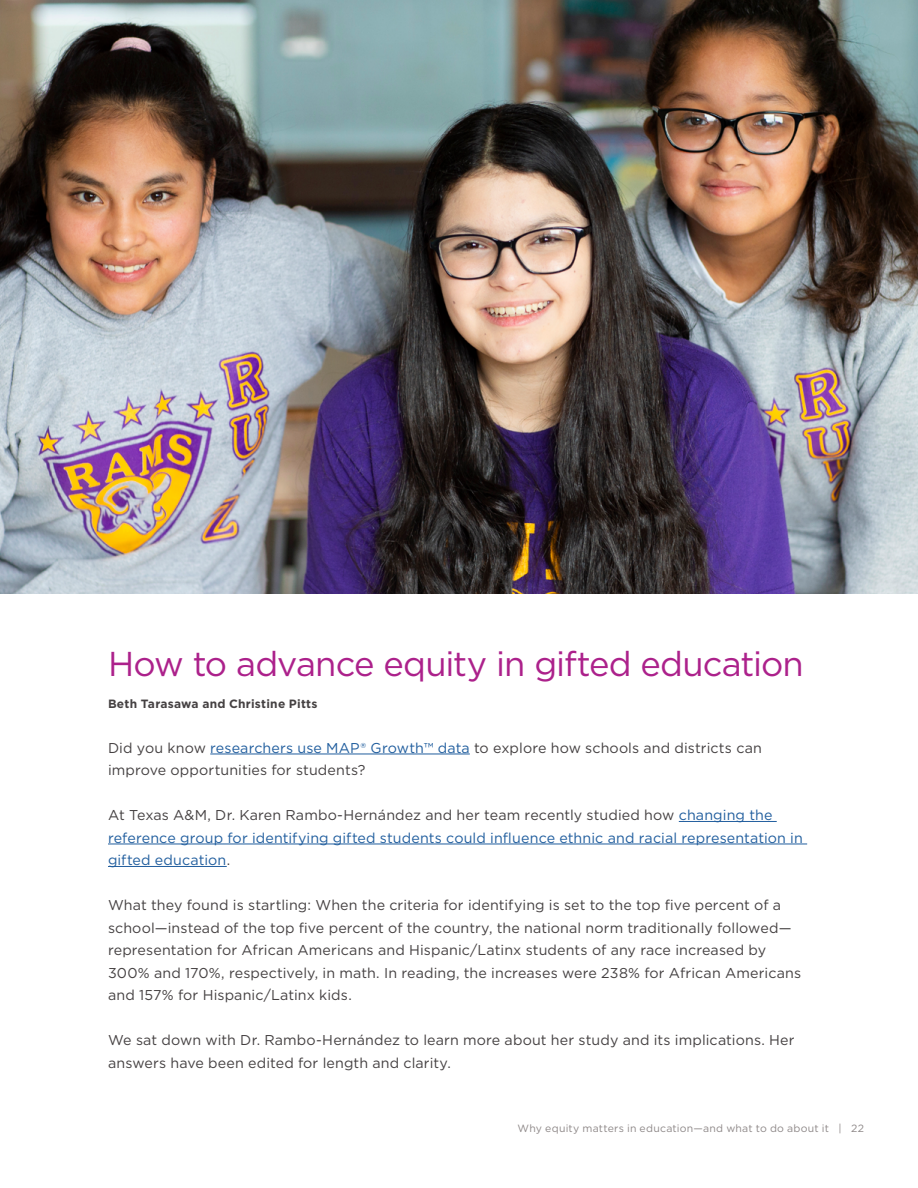
<style>
.page{position:relative;width:918px;height:1188px;background:#fff}
.page>*{position:absolute;margin:0;border:0;box-sizing:border-box;transform-origin:0 0}
.t1{font:34.5px "Gotham";letter-spacing:-.025em;color:#ac218b}
.t2{font:14.25px/22.5px "Gotham";letter-spacing:.01em;color:#454142}
.t3{font:14.25px/22.5px "Gotham";letter-spacing:.01em;color:#215e9e}
.t4{font:700 12px "Gotham";letter-spacing:.02em;color:#454142}
.t5{font:10.5px "Gotham";letter-spacing:.025em;color:#8e8888}
.s1{color:#215e9e}
.s2{color:#454142}
</style>
<div class="page">
<hr style="left:210px;top:754px;width:260px;height:1px;background:#215e9e">
<hr style="left:679px;top:821px;width:98px;height:1px;background:#215e9e">
<hr style="left:108px;top:844px;width:699px;height:1px;background:#215e9e">
<hr style="left:108px;top:866px;width:119px;height:1px;background:#215e9e">
<img style="left:0;top:0;width:918px;height:593px">
<h1 class="t1" style="left:108px;top:642px;width:697px">How to advance equity in gifted education</h1>
<p class="t4" style="left:108px;top:695px;width:211px">Beth Tarasawa and Christine Pitts</p>
<p class="t2" style="left:108px;top:736px;width:655px">Did you know <span class="s1">researchers use MAP® Growth™ data</span> to explore how schools and districts can improve opportunities for students?</p>
<p class="t3" style="left:108px;top:803px;width:696px"><span class="s2">At Texas A&amp;M, Dr. Karen Rambo-Hernández and her team recently studied how</span> changing the reference group for identifying gifted students could influence ethnic and racial representation in gifted education<span class="s2">.</span></p>
<p class="t2" style="left:108px;top:893px;width:695px">What they found is startling: When the criteria for identifying is set to the top five percent of a school—instead of the top five percent of the country, the national norm traditionally followed— representation for African Americans and Hispanic/Latinx students of any race increased by 300% and 170%, respectively, in math. In reading, the increases were 238% for African Americans and 157% for Hispanic/Latinx kids.</p>
<p class="t2" style="left:108px;top:1028px;width:688px">We sat down with Dr. Rambo-Hernández to learn more about her study and its implications. Her answers have been edited for length and clarity.</p>
<p class="t5" style="left:518px;top:1121px;width:348px">Why equity matters in education—and what to do about it | 22</p>
</div>
